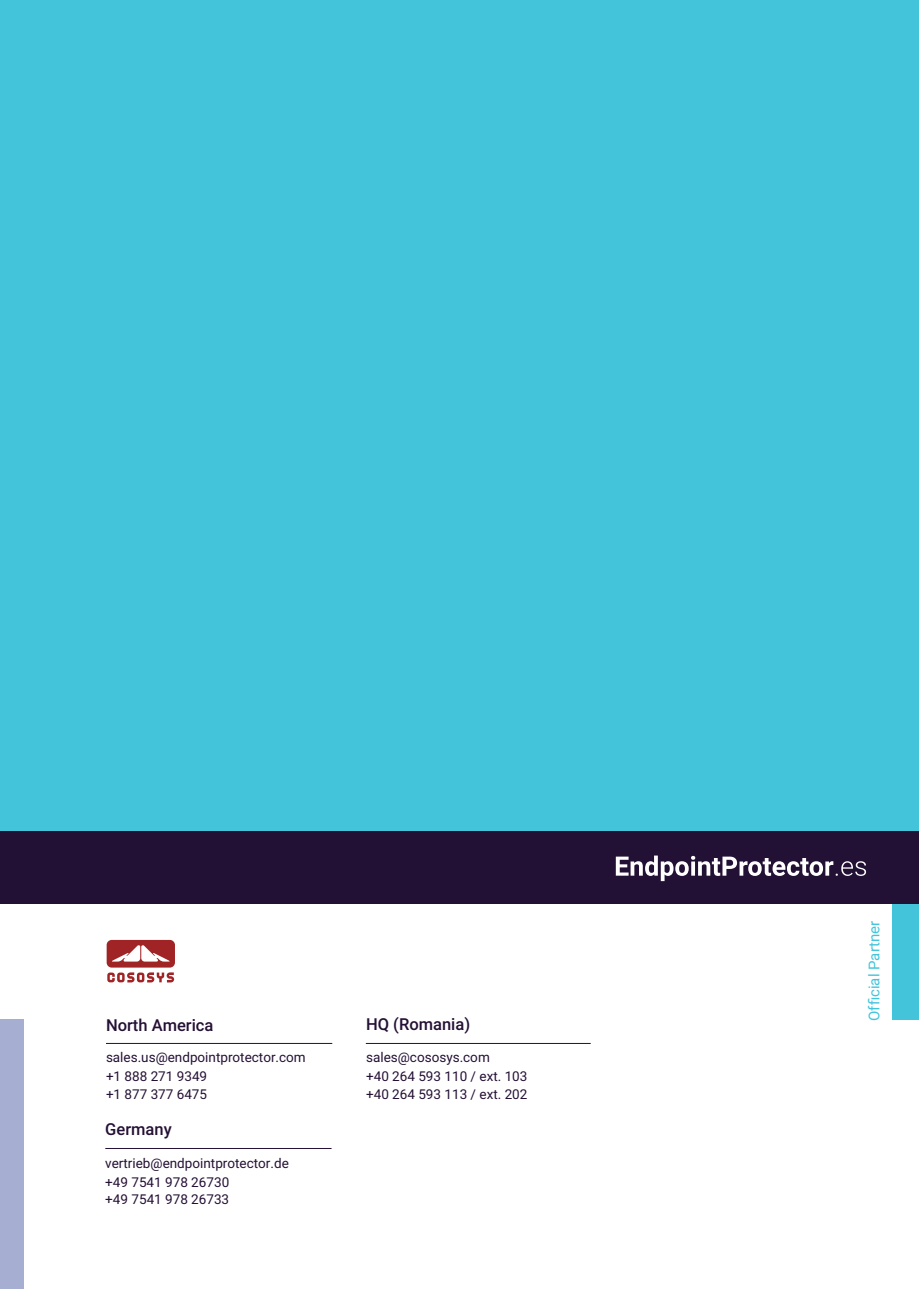
<style>
.page{position:relative;width:919px;height:1289px;background:#fff}
.page>*{position:absolute;margin:0;border:0;box-sizing:border-box;transform-origin:0 0}
.t1{font:500 16.5px "Roboto";color:#241034}
.t2{font:15px "Roboto";color:#43c4db}
.t3{font:13.5px/19px "Roboto";color:#241034}
</style>
<div class="page">
<div style="left:0;top:0;width:918px;height:831px;background:#43c4db"></div>
<div style="left:0;top:831px;width:918px;height:73px;background:#231035"></div>
<svg style="left:615px;top:855px;width:251px;height:26px"></svg>
<div style="left:891px;top:903px;width:27px;height:116px;background:#43c4db"></div>
<div style="left:0;top:1019px;width:24px;height:269px;background:#a6aed1"></div>
<svg style="left:107px;top:939px;width:68px;height:43px"></svg>
<hr style="left:366px;top:1043px;width:224px;height:1px;background:#241034">
<hr style="left:105px;top:1148px;width:226px;height:1px;background:#241034">
<hr style="left:106px;top:1043px;width:226px;height:1px;background:#241034">
<p class="t1" style="left:106px;top:1013px;width:109px">North America</p>
<p class="t3" style="left:106px;top:1047px;width:201px">sales.us@endpointprotector.com</p>
<p class="t3" style="left:106px;top:1084px;width:103px">+1 877 377 6475</p>
<p class="t3" style="left:106px;top:1066px;width:103px">+1 888 271 9349</p>
<p class="t1" style="left:105px;top:1117px;width:68px">Germany</p>
<p class="t3" style="left:105px;top:1152px;width:185px">vertrieb@endpointprotector.de +49 7541 978 26730</p>
<p class="t3" style="left:105px;top:1189px;width:125px">+49 7541 978 26733</p>
<p class="t1" style="left:366px;top:1012px;width:106px">HQ (Romania)</p>
<p class="t3" style="left:366px;top:1047px;width:163px">sales@cososys.com<br>+40 264 593 110 / ext. 103</p>
<p class="t3" style="left:366px;top:1084px;width:163px">+40 264 593 113 / ext. 202</p>
<p class="t2" style="left:863px;top:1020px;width:101px;rotate:-90deg">Official Partner</p>
</div>
